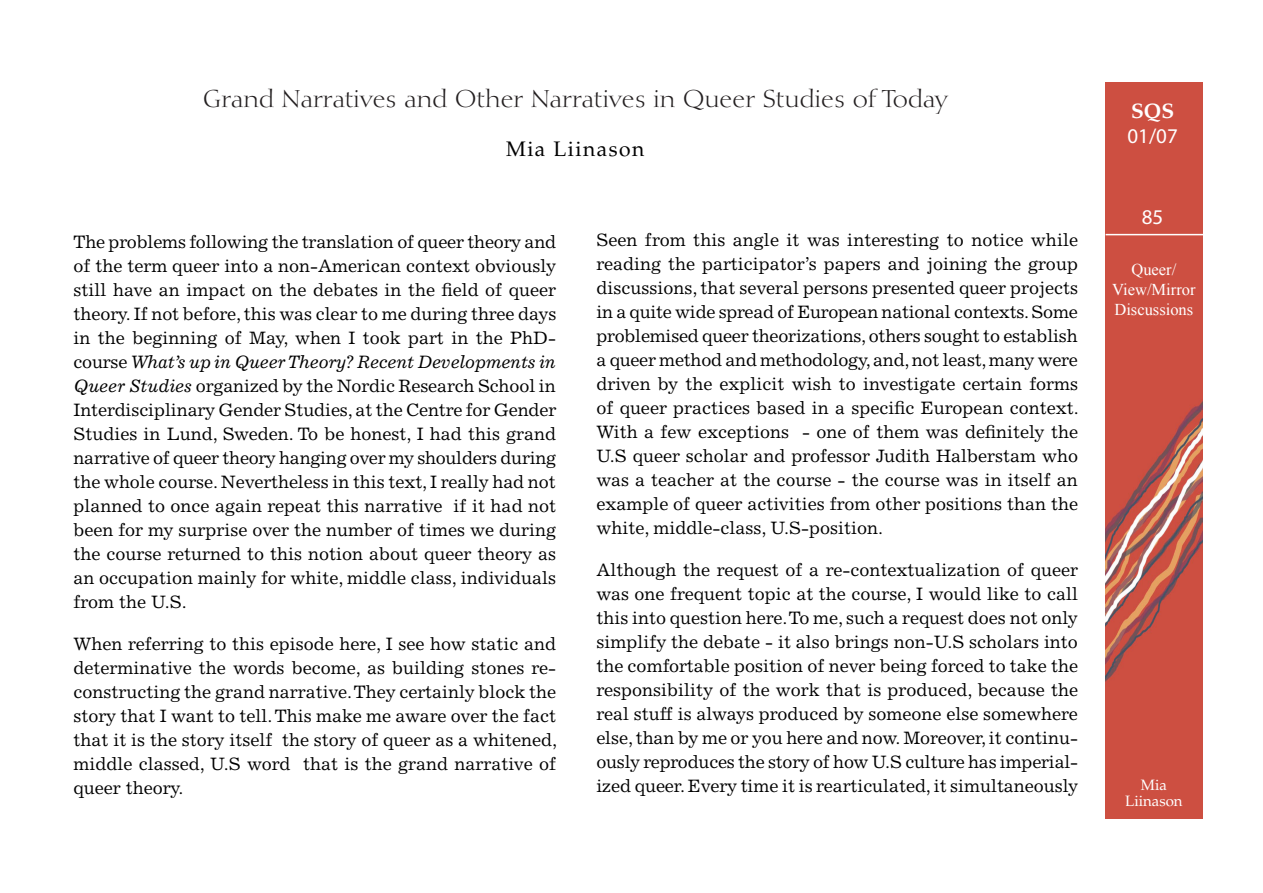
<style>
.page{position:relative;width:1263px;height:893px;background:#fff}
.page>*{position:absolute;margin:0;border:0;box-sizing:border-box;transform-origin:0 0}
.pääotsikko{font:24px "Diotima LT Std";color:#231f20}
.t1{font:21px "Palatino LT Std";letter-spacing:.07em;color:#000}
.t2{font:21px "Myriad Pro";color:#fff}
.t3{font:700 21px "Palatino LT Std";color:#fff}
.tekstivartalo{font:18px/24px "Excelsior LT Std";color:#000;text-align:justify}
.t4{font:16.5px "Times New Roman";color:#fff}
.Kirjoittaja{font:15px "Palatino LT Std";color:#fff}
.s1{font-style:italic}
</style>
<div class="page">
<img style="left:1106px;top:83px;width:96px;height:735px">
<hr style="left:1106px;top:234px;width:103px;height:1px;background:#fff">
<p class="pääotsikko" style="left:203px;top:84px;width:746px">Grand Narratives and Other Narratives in Queer Studies of Today</p>
<p class="t1" style="left:506px;top:137px;width:140px">Mia Liinason</p>
<p class="tekstivartalo" style="left:74px;top:230px;width:484px">The problems following the translation of queer theory and of the term queer into a non-American context obviously still have an impact on the debates in the field of queer theory. If not before, this was clear to me during three days in the beginning of May, when I took part in the PhD&shy;course <span class="s1">What’s up in Queer Theory? Recent Developments in Queer Studies</span> organized by the Nordic Research School in Interdisciplinary Gender Studies, at the Centre for Gender Studies in Lund, Sweden. To be honest, I had this grand narrative of queer theory hanging over my shoulders during the whole course. Nevertheless in this text, I really had not planned to once again repeat this narrative if it had not been for my surprise over the number of times we during the course returned to this notion about queer theory as an occupation mainly for white, middle class, individuals from the U.S.</p>
<p class="tekstivartalo" style="left:74px;top:632px;width:485px">When referring to this episode here, I see how static and determinative the words become, as building stones re&shy;constructing the grand narrative. They certainly block the story that I want to tell. This make me aware over the fact that it is the story itself the story of queer as a whitened, middle classed, U.S word that is the grand narrative of queer theory.</p>
<p class="tekstivartalo" style="left:596px;top:227px;width:484px">Seen from this angle it was interesting to notice while reading the participator’s papers and joining the group discussions, that several persons presented queer projects in a quite wide spread of European national contexts. Some problemised queer theorizations, others sought to establish a queer method and methodology, and, not least, many were driven by the explicit wish to investigate certain forms of queer practices based in a specific European context.<br>With a few exceptions - one of them was definitely the U.S queer scholar and professor Judith Halberstam who was a teacher at the course - the course was in itself an example of queer activities from other positions than the white, middle-class, U.S-position.</p>
<p class="tekstivartalo" style="left:596px;top:558px;width:483px">Although the request of a re-contextualization of queer was one frequent topic at the course, I would like to call this into question here. To me, such a request does not only simplify the debate - it also brings non-U.S scholars into the comfortable position of never being forced to take the responsibility of the work that is produced, because the real stuff is always produced by someone else somewhere else, than by me or you here and now. Moreover, it continu&shy;ously reproduces the story of how U.S culture has imperial&shy;ized queer. Every time it is rearticulated, it simultaneously</p>
<p class="t3" style="left:1131px;top:99px;width:45px">SQS</p>
<p class="t2" style="left:1127px;top:123px;width:52px">01/07</p>
<p class="t2" style="left:1142px;top:204px;width:23px">85</p>
<p class="t4" style="left:1131px;top:258px;width:46px">Queer/</p>
<p class="t4" style="left:1112px;top:278px;width:85px">View/Mirror</p>
<p class="t4" style="left:1114px;top:298px;width:80px">Discussions</p>
<p class="Kirjoittaja" style="left:1141px;top:776px;width:28px">Mia</p>
<p class="Kirjoittaja" style="left:1125px;top:792px;width:59px">Liinason</p>
</div>
